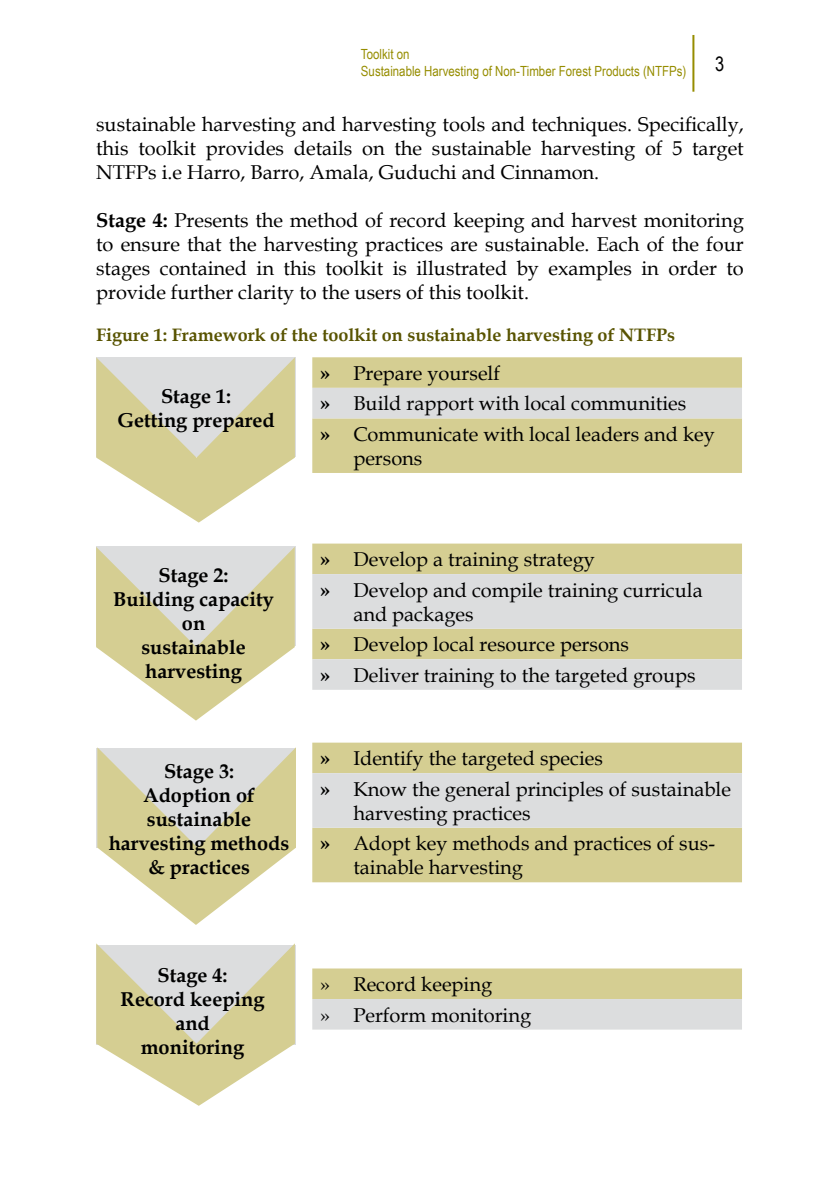
<style>
.page{position:relative;width:840px;height:1191px;background:#fff}
.page>*{position:absolute;margin:0;border:0;box-sizing:border-box;transform-origin:0 0}
.t1{font:20px/30.6px "Book Antiqua";color:#000}
.t2{font:700 20px/24px "Book Antiqua";color:#000;text-align:center}
.t3{font:20px "Arial Narrow";color:#000}
.t4{font:700 18px "Book Antiqua";color:#585300}
.t5{font:14px/16.8px "Arial Narrow";color:#968d00}
.s1{font-weight:700}
</style>
<div class="page">
<hr style="left:692px;top:35px;width:2px;height:57px;background:#968d00">
<svg style="left:96px;top:357px;width:199px;height:165px"></svg>
<svg style="left:96px;top:547px;width:198px;height:173px"></svg>
<svg style="left:97px;top:747px;width:199px;height:178px"></svg>
<svg style="left:96px;top:943px;width:199px;height:162px"></svg>
<div style="left:312px;top:357px;width:429px;height:116px;background:#d5ce92"></div>
<div style="left:312px;top:388px;width:429px;height:30px;background:#dcddde"></div>
<div style="left:312px;top:543px;width:429px;height:116px;background:#d5ce92"></div>
<div style="left:312px;top:574px;width:429px;height:54px;background:#dcddde"></div>
<div style="left:312px;top:659px;width:429px;height:31px;background:#dcddde"></div>
<div style="left:312px;top:742px;width:429px;height:140px;background:#d5ce92"></div>
<div style="left:312px;top:773px;width:429px;height:54px;background:#dcddde"></div>
<svg style="left:312px;top:968px;width:429px;height:61px;background:#d8d5b8"></svg>
<p class="t5" style="left:361px;top:45px;width:327px">Toolkit on<br>Sustainable Harvesting of Non-Timber Forest Products (NTFPs)</p>
<p class="t3" style="left:714px;top:49px;width:11px">3</p>
<p class="t1" style="left:96px;top:111px;width:649px;line-height:24px;text-align:justify">sustainable harvesting and harvesting tools and techniques. Specifically, this toolkit provides details on the sustainable harvesting of 5 target NTFPs i.e Harro, Barro, Amala, Guduchi and Cinnamon.</p>
<p class="t1" style="left:96px;top:207px;width:649px;line-height:24px;text-align:justify"><span class="s1">Stage 4:</span> Presents the method of record keeping and harvest monitoring to ensure that the harvesting practices are sustainable. Each of the four stages contained in this toolkit is illustrated by examples in order to provide further clarity to the users of this toolkit.</p>
<p class="t4" style="left:96px;top:322px;width:580px">Figure 1: Framework of the toolkit on sustainable harvesting of NTFPs</p>
<p class="t2" style="left:117px;top:384px;width:159px">Stage 1:<br>Getting prepared</p>
<p class="t1" style="left:320px;top:357px;width:396px"><span class="s1">»</span> Prepare yourself<br><span class="s1">»</span> Build rapport with local communities<br><span class="s1">»</span> Communicate with local leaders and key</p>
<p class="t1" style="left:353px;top:442px;width:71px">persons</p>
<p class="t2" style="left:113px;top:563px;width:162px">Stage 2:<br>Building capacity on<br>sustainable harvesting</p>
<p class="t2" style="left:109px;top:759px;width:182px">Stage 3:<br>Adoption of sustainable harvesting methods &amp; practices</p>
<p class="t1" style="left:320px;top:543px;width:384px"><span class="s1">»</span> Develop a training strategy<br><span class="s1">»</span> Develop and compile training curricula</p>
<p class="t1" style="left:320px;top:598px;width:377px;text-indent:33px">and packages<br><span class="s1">»</span> Develop local resource persons<br><span class="s1">»</span> Deliver training to the targeted groups</p>
<p class="t1" style="left:320px;top:742px;width:412px"><span class="s1">»</span> Identify the targeted species<br><span class="s1">»</span> Know the general principles of sustainable</p>
<p class="t1" style="left:320px;top:797px;width:396px;text-indent:33px">harvesting practices<br><span class="s1">»</span> Adopt key methods and practices of sus-</p>
<p class="t1" style="left:353px;top:851px;width:171px">tainable harvesting</p>
<p class="t2" style="left:120px;top:963px;width:145px">Stage 4:<br>Record keeping and<br>monitoring</p>
<p class="t1" style="left:320px;top:968px;width:212px">» Record keeping<br>» Perform monitoring</p>
</div>
